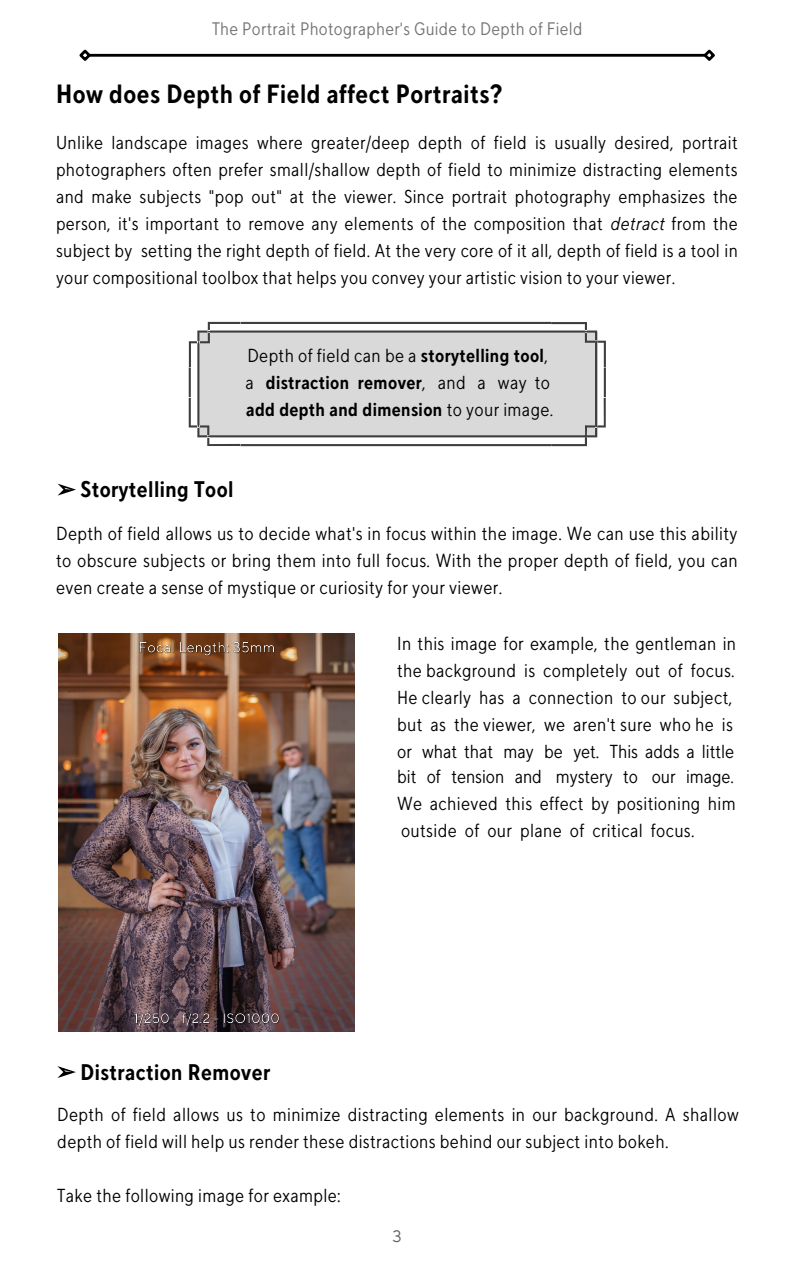
<style>
.page{position:relative;width:794px;height:1266px;background:#fff}
.page>*{position:absolute;margin:0;border:0;box-sizing:border-box;transform-origin:0 0}
.t1{font:700 26.25px "TT Norms Std Cond";letter-spacing:.02em;color:#000}
.t2{font:700 22.5px "TT Norms Std Cond";letter-spacing:.02em;color:#000}
.t3{font:18.83px/27.2px "TT Norms Std Cond";letter-spacing:.02em;color:#000;text-align:justify}
.t4{font:18.75px/27px "TT Norms Std Cond";letter-spacing:.02em;color:#000}
.t5{font:18.75px "TT Norms Std Cond";color:#000}
.t6{font:700 18.75px "TT Norms Std Cond";letter-spacing:.02em;color:#000}
.t7{font:18.6px/27px "TT Norms Std Cond";letter-spacing:.02em;color:#000;text-align:justify}
.t8{font:18px "TT Norms Std Cond";letter-spacing:.02em;color:#737373}
.t9{font:16.5px "TT Norms Pro";color:#5f5b59}
.s1{font-style:italic}
.s2{font-weight:700}
.s3{font-weight:400}
.s4{font-family:"DejaVu Sans";font-weight:400;color:rgb(0 0 0/0)}
</style>
<div class="page">
<hr style="left:89px;top:54px;width:615px;height:3px;background:#000">
<svg style="left:79px;top:49px;width:14px;height:12px"></svg>
<svg style="left:700px;top:49px;width:15px;height:12px"></svg>
<img style="left:59px;top:633px;width:296px;height:398px">
<img style="left:137px;top:637px;width:141px;height:22px">
<img style="left:133px;top:1008px;width:149px;height:22px">
<svg style="left:189px;top:322px;width:416px;height:124px;background:#d1d1d1"></svg>
<svg style="left:584px;top:426px;width:2px;height:16px"></svg>
<svg style="left:57px;top:483px;width:19px;height:12px"></svg>
<svg style="left:57px;top:1066px;width:19px;height:12px"></svg>
<p class="t8" style="left:212px;top:18px;width:372px">The Portrait Photographer's Guide to Depth of Field</p>
<p class="t1" style="left:56px;top:78px;width:447px">How does Depth of Field affect Portraits?</p>
<p class="t7" style="left:56px;top:130px;width:682px">Unlike landscape images where greater/deep depth of field is usually desired, portrait photographers often prefer small/shallow depth of field to minimize distracting elements and make subjects "pop out" at the viewer. Since portrait photography emphasizes the person, it's important to remove any elements of the composition that <span class="s1">detract</span> from the subject by setting the right depth of field. At the very core of it all, depth of field is a tool in your compositional toolbox that helps you convey your artistic vision to your viewer.</p>
<p class="t4" style="left:247px;top:343px;width:302px">Depth of field can be a <span class="s2">storytelling tool</span>,</p>
<p class="t6" style="left:245px;top:371px;width:305px"><span class="s3">a</span> distraction remover<span class="s3">, and a way to</span></p>
<p class="t6" style="left:246px;top:398px;width:308px">add depth and dimension <span class="s3">to your image.</span></p>
<p class="t2" style="left:56px;top:476px;width:179px"><span class="s4">➢</span> Storytelling Tool</p>
<p class="t3" style="left:56px;top:520px;width:682px">Depth of field allows us to decide what's in focus within the image. We can use this ability to obscure subjects or bring them into full focus. With the proper depth of field, you can even create a sense of mystique or curiosity for your viewer.</p>
<p class="t4" style="left:397px;top:630px;width:340px">In this image for example, the gentleman in the background is completely out of focus.</p>
<p class="t4" style="left:397px;top:685px;width:336px">He clearly has a connection to our subject,</p>
<p class="t4" style="left:397px;top:712px;width:337px">but as the viewer, we aren't sure who he is</p>
<p class="t5" style="left:397px;top:739px;width:338px">or what that may be yet. This adds a little</p>
<p class="t5" style="left:397px;top:765px;width:338px">bit of tension and mystery to our image.</p>
<p class="t4" style="left:397px;top:790px;width:340px">We achieved this effect by positioning him outside of our plane of critical focus.</p>
<p class="t2" style="left:56px;top:1058px;width:215px"><span class="s4">➢</span> Distraction Remover</p>
<p class="t4" style="left:57px;top:1102px;width:682px">Depth of field allows us to minimize distracting elements in our background. A shallow depth of field will help us render these distractions behind our subject into bokeh.</p>
<p class="t4" style="left:57px;top:1183px;width:285px">Take the following image for example:</p>
<p class="t9" style="left:392px;top:1226px;width:11px">3</p>
</div>
